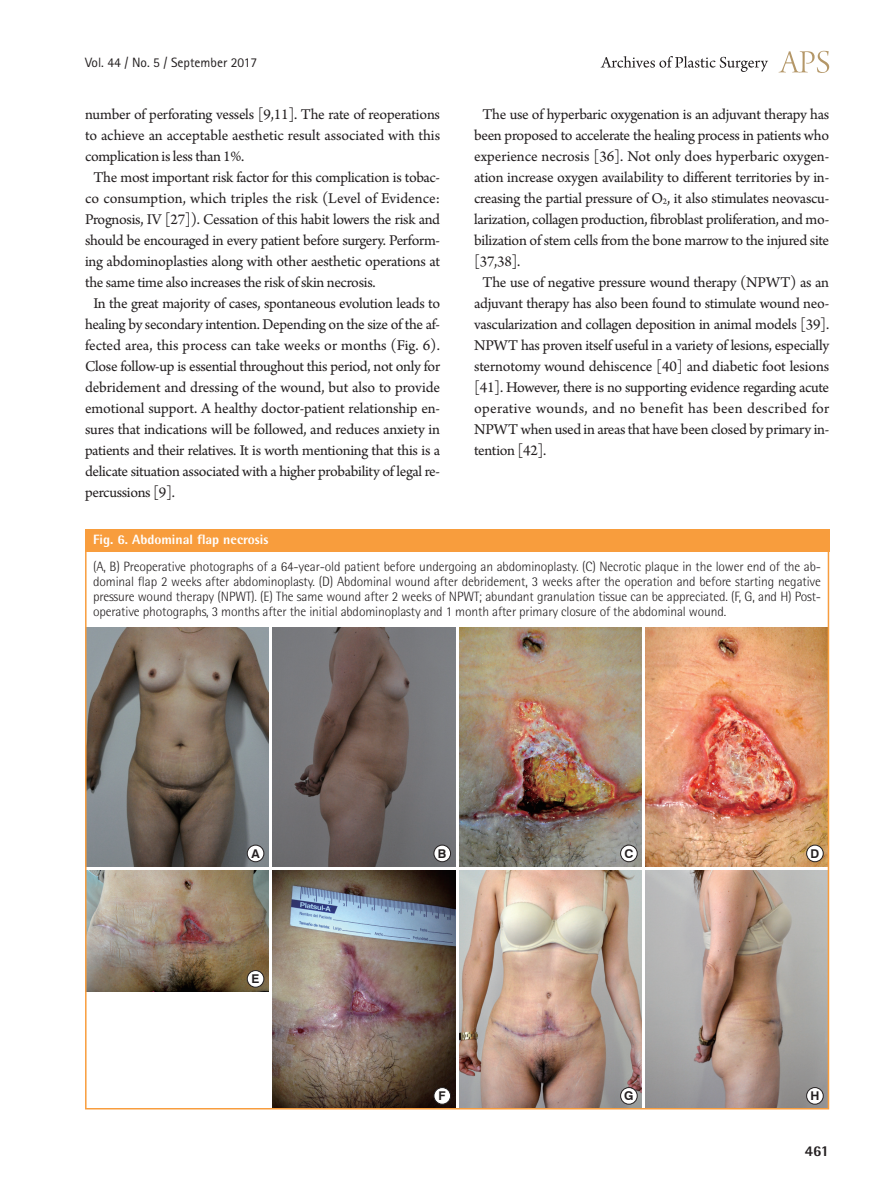
<style>
.page{position:relative;width:893px;height:1191px;background:#fff}
.page>*{position:absolute;margin:0;border:0;box-sizing:border-box;transform-origin:0 0}
.본문{font:15.75px/21px "Arno Pro";letter-spacing:-.02em;color:#231f20;text-align:justify}
.t1{font:800 15px "Rotis Semi Sans Std";color:#231f20}
.그림설명{font:300 13.5px/15px "Rotis Semi Sans Std";letter-spacing:-.01em;color:#231f20;text-align:justify}
.표그림제목{font:800 13.5px "Rotis Semi Sans Std";color:#fff}
.t2{font:13.5px "Rotis Sans Serif Std";color:#231f20}
.t3{font:700 12.15px "Swiss 721 BT";color:#231f20}
.s1{font-size:9.15px}
</style>
<div class="page">
<svg style="left:779px;top:51px;width:50px;height:22px"></svg>
<svg style="left:601px;top:56px;width:167px;height:16px"></svg>
<div style="left:85px;top:529px;width:744px;height:23px;background:#f89d3d"></div>
<img style="left:88px;top:628px;width:180px;height:238px">
<img style="left:88px;top:870px;width:180px;height:121px">
<img style="left:273px;top:628px;width:182px;height:238px">
<img style="left:273px;top:870px;width:182px;height:236px">
<img style="left:459px;top:628px;width:183px;height:238px">
<img style="left:459px;top:870px;width:183px;height:236px">
<img style="left:646px;top:628px;width:180px;height:238px">
<img style="left:646px;top:870px;width:180px;height:236px">
<div style="left:247px;top:845px;width:17px;height:16px;background:#fff;border-radius:50%"></div>
<div style="left:247px;top:845px;width:17px;height:17px;border:1px solid #231f20;border-radius:50%"></div>
<div style="left:247px;top:970px;width:17px;height:17px;background:#fff;border-radius:50%"></div>
<div style="left:247px;top:970px;width:17px;height:17px;border:1px solid #231f20;border-radius:50%"></div>
<div style="left:434px;top:845px;width:17px;height:16px;background:#fff;border-radius:50%"></div>
<div style="left:434px;top:845px;width:17px;height:17px;border:1px solid #231f20;border-radius:50%"></div>
<div style="left:434px;top:1087px;width:17px;height:17px;background:#fff;border-radius:50%"></div>
<div style="left:434px;top:1087px;width:17px;height:17px;border:1px solid #231f20;border-radius:50%"></div>
<div style="left:807px;top:845px;width:16px;height:16px;background:#fff;border-radius:50%"></div>
<div style="left:806px;top:845px;width:17px;height:17px;border:1px solid #231f20;border-radius:50%"></div>
<div style="left:807px;top:1087px;width:16px;height:17px;background:#fff;border-radius:50%"></div>
<div style="left:806px;top:1087px;width:17px;height:17px;border:1px solid #231f20;border-radius:50%"></div>
<div style="left:621px;top:845px;width:16px;height:16px;background:#fff;border-radius:50%"></div>
<div style="left:620px;top:845px;width:17px;height:17px;border:1px solid #231f20;border-radius:50%"></div>
<div style="left:621px;top:1087px;width:16px;height:17px;background:#fff;border-radius:50%"></div>
<div style="left:620px;top:1087px;width:17px;height:17px;border:1px solid #231f20;border-radius:50%"></div>
<p class="t2" style="left:85px;top:54px;width:174px">Vol. 44 / No. 5 / September 2017</p>
<p class="본문" style="left:85px;top:105px;width:357px">number of perforating vessels [9,11]. The rate of reoperations to achieve an acceptable aesthetic result associated with this complication is less than 1%.</p>
<p class="본문" style="left:85px;top:168px;width:357px;text-indent:9px">The most important risk factor for this complication is tobac&shy;co consumption, which triples the risk (Level of Evidence:<br>Prognosis, IV [27]). Cessation of this habit lowers the risk and should be encouraged in every patient before surgery. Perform&shy;ing abdominoplasties along with other aesthetic operations at the same time also increases the risk of skin necrosis.</p>
<p class="본문" style="left:85px;top:294px;width:357px;text-indent:9px">In the great majority of cases, spontaneous evolution leads to healing by secondary intention. Depending on the size of the af&shy;fected area, this process can take weeks or months (Fig. 6).<br>Close follow-up is essential throughout this period, not only for debridement and dressing of the wound, but also to provide emotional support. A healthy doctor-patient relationship en&shy;sures that indications will be followed, and reduces anxiety in patients and their relatives. It is worth mentioning that this is a delicate situation associated with a higher probability of legal re&shy;percussions [9].</p>
<p class="본문" style="left:474px;top:105px;width:357px;text-indent:9px">The use of hyperbaric oxygenation is an adjuvant therapy has been proposed to accelerate the healing process in patients who experience necrosis [36]. Not only does hyperbaric oxygen&shy;ation increase oxygen availability to different territories by in&shy;creasing the partial pressure of O<span class="s1">2</span>, it also stimulates neovascu&shy;larization, collagen production, fibroblast proliferation, and mo&shy;bilization of stem cells from the bone marrow to the injured site [37,38].</p>
<p class="본문" style="left:474px;top:273px;width:357px;text-indent:9px">The use of negative pressure wound therapy (NPWT) as an adjuvant therapy has also been found to stimulate wound neo&shy;vascularization and collagen deposition in animal models [39].<br>NPWT has proven itself useful in a variety of lesions, especially sternotomy wound dehiscence [40] and diabetic foot lesions [41]. However, there is no supporting evidence regarding acute operative wounds, and no benefit has been described for NPWT when used in areas that have been closed by primary in&shy;tention [42].</p>
<p class="표그림제목" style="left:93px;top:531px;width:177px">Fig. 6. Abdominal flap necrosis</p>
<p class="그림설명" style="left:93px;top:559px;width:729px">(A, B) Preoperative photographs of a 64-year-old patient before undergoing an abdominoplasty. (C) Necrotic plaque in the lower end of the ab&shy;dominal flap 2 weeks after abdominoplasty. (D) Abdominal wound after debridement, 3 weeks after the operation and before starting negative pressure wound therapy (NPWT). (E) The same wound after 2 weeks of NPWT; abundant granulation tissue can be appreciated. (F, G, and H) Post&shy;operative photographs, 3 months after the initial abdominoplasty and 1 month after primary closure of the abdominal wound.</p>
<p class="t3" style="left:251px;top:846px;width:10px">A</p>
<p class="t3" style="left:252px;top:971px;width:9px">E</p>
<p class="t3" style="left:438px;top:846px;width:10px">B</p>
<p class="t3" style="left:439px;top:1088px;width:9px">F</p>
<p class="t3" style="left:624px;top:846px;width:10px">C</p>
<p class="t3" style="left:624px;top:1088px;width:11px">G</p>
<p class="t3" style="left:810px;top:846px;width:10px">D</p>
<p class="t3" style="left:810px;top:1088px;width:10px">H</p>
<p class="t1" style="left:805px;top:1141px;width:26px">461</p>
</div>
